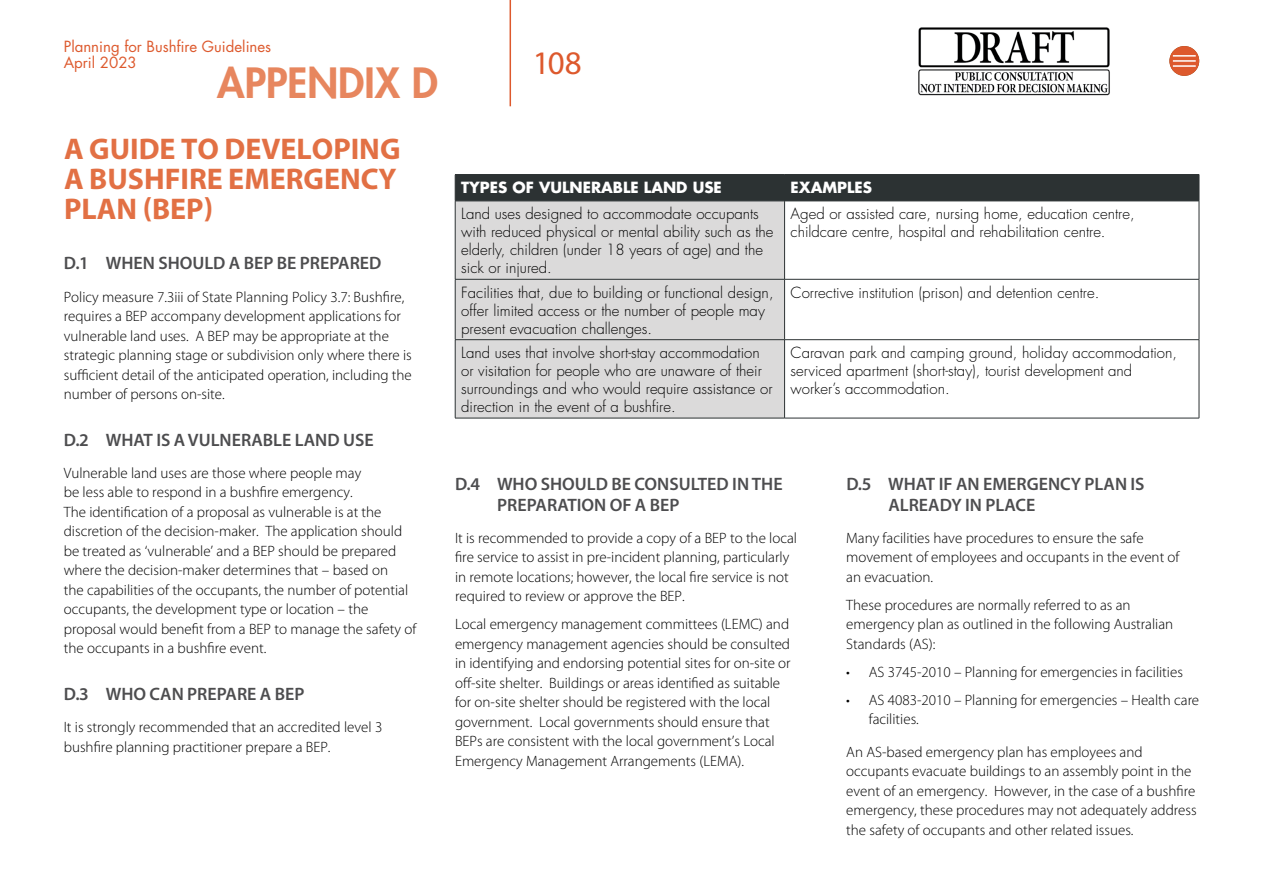
<style>
.page{position:relative;width:1263px;height:893px;background:#fff}
.page>*{position:absolute;margin:0;border:0;box-sizing:border-box;transform-origin:0 0}
.t1{font:800 40.65px "Futura Std";color:#e7865e}
.t2{font:33px "Myriad Pro";color:#dd592d}
.t3{font:700 30px/30px "Myriad Pro";color:#e27044}
.t4{font:600 18px/21px "Myriad Pro";color:#4d4d4f}
.t5{font:300 15px/19.5px "Myriad Pro";color:#000}
.t6{font:300 15px/18px "Futura Std";color:#000}
.t7{font:15px/16.5px "Futura Std";color:#dd592d}
.t8{font:700 15px "Futura Std";color:#fff}
</style>
<div class="page">
<hr style="left:509px;top:0;width:2px;height:106px;background:#dd592d">
<img style="left:918px;top:27px;width:192px;height:69px">
<div style="left:456px;top:202px;width:328px;height:216px;background:#dbdada"></div>
<hr style="left:455px;top:174px;width:329px;height:1px;background:#2c3233">
<hr style="left:784px;top:174px;width:415px;height:1px;background:#2c3233">
<div style="left:455px;top:175px;width:745px;height:26px;background:#2c3233"></div>
<hr style="left:455px;top:201px;width:329px;height:1px;background:#2c3233">
<hr style="left:455px;top:201px;width:1px;height:78px;background:#2c3233">
<hr style="left:784px;top:201px;width:415px;height:1px;background:#2c3233">
<hr style="left:784px;top:201px;width:1px;height:78px;background:#2c3233">
<hr style="left:1199px;top:201px;width:1px;height:78px;background:#2c3233">
<hr style="left:455px;top:279px;width:329px;height:1px;background:#2c3233">
<hr style="left:455px;top:279px;width:1px;height:60px;background:#2c3233">
<hr style="left:784px;top:279px;width:415px;height:1px;background:#2c3233">
<hr style="left:784px;top:279px;width:1px;height:60px;background:#2c3233">
<hr style="left:1199px;top:279px;width:1px;height:60px;background:#2c3233">
<hr style="left:455px;top:339px;width:329px;height:1px;background:#2c3233">
<hr style="left:455px;top:340px;width:1px;height:78px;background:#2c3233">
<hr style="left:784px;top:339px;width:415px;height:1px;background:#2c3233">
<hr style="left:784px;top:340px;width:1px;height:78px;background:#2c3233">
<hr style="left:1199px;top:340px;width:1px;height:78px;background:#2c3233">
<hr style="left:455px;top:418px;width:329px;height:1px;background:#2c3233">
<hr style="left:784px;top:418px;width:415px;height:1px;background:#2c3233">
<div style="left:1169px;top:46px;width:30px;height:30px;background:#dd592d;border-radius:50%"></div>
<hr style="left:1173px;top:55px;width:23px;height:2px;background:#fff">
<hr style="left:1173px;top:60px;width:23px;height:2px;background:#fff">
<hr style="left:1173px;top:65px;width:23px;height:2px;background:#fff">
<p class="t7" style="left:64px;top:38px;width:209px">Planning for Bushfire Guidelines<br>April 2023</p>
<h1 class="t1" style="left:217px;top:58px;width:222px">APPENDIX D</h1>
<h3 class="t3" style="left:64px;top:132px;width:338px">A GUIDE TO DEVELOPING<br>A BUSHFIRE EMERGENCY<br>PLAN (BEP)</h3>
<p class="t4" style="left:64px;top:252px;width:319px">D.1 WHEN SHOULD A BEP BE PREPARED</p>
<p class="t5" style="left:64px;top:287px;width:350px">Policy measure 7.3iii of State Planning Policy 3.7: Bushfire, requires a BEP accompany development applications for vulnerable land uses. A BEP may be appropriate at the strategic planning stage or subdivision only where there is sufficient detail of the anticipated operation, including the number of persons on-site.</p>
<p class="t4" style="left:64px;top:429px;width:311px">D.2 WHAT IS A VULNERABLE LAND USE</p>
<p class="t5" style="left:64px;top:463px;width:354px">Vulnerable land uses are those where people may<br>be less able to respond in a bushfire emergency.<br>The identification of a proposal as vulnerable is at the discretion of the decision-maker. The application should be treated as ‘vulnerable’ and a BEP should be prepared where the decision-maker determines that – based on<br>the capabilities of the occupants, the number of potential occupants, the development type or location – the proposal would benefit from a BEP to manage the safety of the occupants in a bushfire event.</p>
<p class="t4" style="left:64px;top:683px;width:242px">D.3 WHO CAN PREPARE A BEP</p>
<p class="t5" style="left:64px;top:717px;width:320px">It is strongly recommended that an accredited level 3 bushfire planning practitioner prepare a BEP.</p>
<h2 class="t2" style="left:533px;top:42px;width:50px">108</h2>
<p class="t8" style="left:461px;top:177px;width:262px">TYPES OF VULNERABLE LAND USE</p>
<p class="t8" style="left:790px;top:177px;width:83px">EXAMPLES</p>
<p class="t6" style="left:461px;top:205px;width:314px">Land uses designed to accommodate occupants with reduced physical or mental ability such as the elderly, children (under 18 years of age) and the sick or injured.</p>
<p class="t6" style="left:790px;top:205px;width:346px">Aged or assisted care, nursing home, education centre, childcare centre, hospital and rehabilitation centre.</p>
<p class="t6" style="left:461px;top:284px;width:314px">Facilities that, due to building or functional design, offer limited access or the number of people may present evacuation challenges.</p>
<p class="t6" style="left:790px;top:284px;width:310px">Corrective institution (prison) and detention centre.</p>
<p class="t6" style="left:461px;top:344px;width:313px">Land uses that involve short-stay accommodation or visitation for people who are unaware of their surroundings and who would require assistance or direction in the event of a bushfire.</p>
<p class="t6" style="left:790px;top:344px;width:388px">Caravan park and camping ground, holiday accommodation, serviced apartment (short-stay), tourist development and worker’s accommodation.</p>
<p class="t4" style="left:497px;top:473px;width:287px;text-indent:-42px">D.4 WHO SHOULD BE CONSULTED IN THE<br>PREPARATION OF A BEP</p>
<p class="t5" style="left:455px;top:528px;width:344px">It is recommended to provide a copy of a BEP to the local fire service to assist in pre-incident planning, particularly in remote locations; however, the local fire service is not required to review or approve the BEP.</p>
<p class="t5" style="left:455px;top:614px;width:337px">Local emergency management committees (LEMC) and emergency management agencies should be consulted in identifying and endorsing potential sites for on-site or off-site shelter. Buildings or areas identified as suitable for on-site shelter should be registered with the local government. Local governments should ensure that BEPs are consistent with the local government’s Local Emergency Management Arrangements (LEMA).</p>
<p class="t4" style="left:888px;top:473px;width:258px;text-indent:-42px">D.5 WHAT IF AN EMERGENCY PLAN IS<br>ALREADY IN PLACE</p>
<p class="t5" style="left:846px;top:528px;width:335px">Many facilities have procedures to ensure the safe movement of employees and occupants in the event of an evacuation.</p>
<p class="t5" style="left:846px;top:595px;width:329px">These procedures are normally referred to as an emergency plan as outlined in the following Australian<br>Standards (AS):</p>
<p class="t5" style="left:846px;top:662px;width:338px">• AS 3745-2010 – Planning for emergencies in facilities</p>
<p class="t5" style="left:869px;top:690px;width:332px;text-indent:-22px">• AS 4083-2010 – Planning for emergencies – Health care facilities.</p>
<p class="t5" style="left:846px;top:742px;width:352px">An AS-based emergency plan has employees and occupants evacuate buildings to an assembly point in the event of an emergency. However, in the case of a bushfire emergency, these procedures may not adequately address the safety of occupants and other related issues.</p>
</div>
